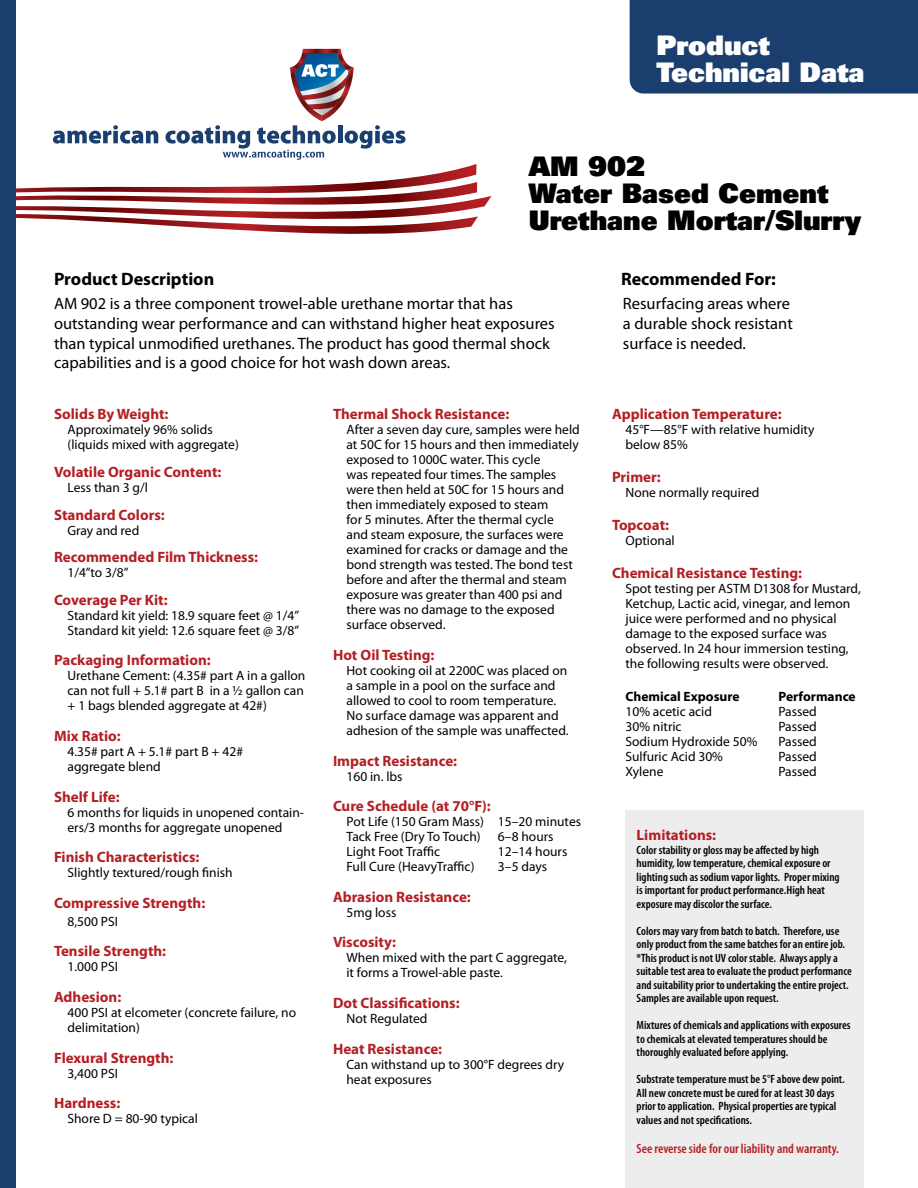
<style>
.page{position:relative;width:918px;height:1188px;background:#fff}
.page>*{position:absolute;margin:0;border:0;box-sizing:border-box;transform-origin:0 0}
.t1{font:900 27px/27px "Univers";color:#000}
.t2{font:900 27px/27px "Univers";color:#fff}
.t3{font:700 18px "Myriad Pro";color:#000}
.t4{font:16.5px/19.8px "Myriad Pro";color:#000}
.t5{font:700 15px "Myriad Pro";color:#b41f24}
.t6{font:13.5px/15px "Myriad Pro";color:#000}
.t7{font:600 condensed 13.5px "Myriad Pro";color:#b41f24}
.t8{font:700 13.5px "Myriad Pro";color:#000}
.t9{font:600 condensed 12px/13.5px "Myriad Pro";color:#000}
</style>
<div class="page">
<div style="left:630px;top:0;width:288px;height:94px;background:#1a3e6e"></div>
<svg style="left:16px;top:49px;width:475px;height:185px"></svg>
<div style="left:0;top:0;width:16px;height:1188px;background:#1a3e6e"></div>
<div style="left:625px;top:810px;width:239px;height:378px;background:#ededee"></div>
<h1 class="t2" style="left:657px;top:31px;width:209px">Product<br>Technical Data</h1>
<h2 class="t3" style="left:54px;top:268px;width:162px">Product Description</h2>
<h1 class="t1" style="left:529px;top:152px;width:334px">AM 902<br>Water Based Cement<br>Urethane Mortar/Slurry</h1>
<h2 class="t3" style="left:621px;top:268px;width:156px">Recommended For:</h2>
<p class="t4" style="left:54px;top:294px;width:502px">AM 902 is a three component trowel-able urethane mortar that has outstanding wear performance and can withstand higher heat exposures than typical unmodified urethanes. The product has good thermal shock capabilities and is a good choice for hot wash down areas.</p>
<p class="t5" style="left:54px;top:406px;width:116px">Solids By Weight:</p>
<p class="t6" style="left:68px;top:423px;width:173px">Approximately 96% solids (liquids mixed with aggregate)</p>
<p class="t5" style="left:54px;top:464px;width:169px">Volatile Organic Content:</p>
<p class="t6" style="left:68px;top:480px;width:82px">Less than 3 g/l</p>
<p class="t5" style="left:54px;top:506px;width:112px">Standard Colors:</p>
<p class="t6" style="left:68px;top:523px;width:73px">Gray and red</p>
<p class="t5" style="left:54px;top:549px;width:206px">Recommended Film Thickness:</p>
<p class="t6" style="left:68px;top:566px;width:63px">1/4”to 3/8”</p>
<p class="t5" style="left:54px;top:591px;width:115px">Coverage Per Kit:</p>
<p class="t6" style="left:68px;top:608px;width:233px">Standard kit yield: 18.9 square feet @ 1/4”<br>Standard kit yield: 12.6 square feet @ 3/8”</p>
<p class="t5" style="left:54px;top:652px;width:158px">Packaging Information:</p>
<p class="t6" style="left:68px;top:669px;width:239px;text-align:justify">Urethane Cement: (4.35# part A in a gallon can not full + 5.1# part B in a ½ gallon can + 1 bags blended aggregate at 42#)</p>
<p class="t5" style="left:54px;top:728px;width:68px">Mix Ratio:</p>
<p class="t6" style="left:68px;top:744px;width:177px">4.35# part A + 5.1# part B + 42# aggregate blend</p>
<p class="t5" style="left:54px;top:788px;width:67px">Shelf Life:</p>
<p class="t6" style="left:68px;top:805px;width:238px">6 months for liquids in unopened contain&shy;ers/3 months for aggregate unopened</p>
<p class="t5" style="left:54px;top:849px;width:147px">Finish Characteristics:</p>
<p class="t6" style="left:68px;top:866px;width:167px">Slightly textured/rough finish</p>
<p class="t5" style="left:54px;top:894px;width:153px">Compressive Strength:</p>
<p class="t6" style="left:68px;top:914px;width:52px">8,500 PSI</p>
<p class="t5" style="left:54px;top:943px;width:114px">Tensile Strength:</p>
<p class="t6" style="left:68px;top:960px;width:52px">1.000 PSI</p>
<p class="t5" style="left:54px;top:989px;width:69px">Adhesion:</p>
<p class="t6" style="left:68px;top:1005px;width:230px">400 PSI at elcometer (concrete failure, no delimitation)</p>
<p class="t5" style="left:54px;top:1049px;width:121px">Flexural Strength:</p>
<p class="t6" style="left:68px;top:1066px;width:52px">3,400 PSI</p>
<p class="t5" style="left:54px;top:1095px;width:68px">Hardness:</p>
<p class="t6" style="left:68px;top:1112px;width:132px">Shore D = 80-90 typical</p>
<p class="t5" style="left:333px;top:406px;width:178px">Thermal Shock Resistance:</p>
<p class="t6" style="left:346px;top:423px;width:235px">After a seven day cure, samples were held at 50C for 15 hours and then immediately exposed to 1000C water. This cycle<br>was repeated four times. The samples were then held at 50C for 15 hours and then immediately exposed to steam<br>for 5 minutes. After the thermal cycle<br>and steam exposure, the surfaces were examined for cracks or damage and the bond strength was tested. The bond test before and after the thermal and steam exposure was greater than 400 psi and there was no damage to the exposed surface observed.</p>
<p class="t5" style="left:333px;top:647px;width:103px">Hot Oil Testing:</p>
<p class="t6" style="left:346px;top:663px;width:224px">Hot cooking oil at 2200C was placed on a sample in a pool on the surface and allowed to cool to room temperature.<br>No surface damage was apparent and adhesion of the sample was unaffected.</p>
<p class="t5" style="left:333px;top:752px;width:126px">Impact Resistance:</p>
<p class="t6" style="left:346px;top:769px;width:58px">160 in. lbs</p>
<p class="t5" style="left:333px;top:798px;width:159px">Cure Schedule (at 70°F):</p>
<p class="t6" style="left:346px;top:815px;width:236px">Pot Life (150 Gram Mass) 15–20 minutes<br>Tack Free (Dry To Touch)</p>
<p class="t6" style="left:498px;top:830px;width:57px">6–8 hours</p>
<p class="t6" style="left:346px;top:845px;width:95px">Light Foot Traffic</p>
<p class="t6" style="left:498px;top:845px;width:71px">12–14 hours</p>
<p class="t6" style="left:346px;top:860px;width:130px">Full Cure (HeavyTraffic)</p>
<p class="t6" style="left:498px;top:860px;width:51px">3–5 days</p>
<p class="t5" style="left:333px;top:888px;width:139px">Abrasion Resistance:</p>
<p class="t6" style="left:346px;top:905px;width:51px">5mg loss</p>
<p class="t5" style="left:333px;top:934px;width:65px">Viscosity:</p>
<p class="t6" style="left:346px;top:951px;width:222px">When mixed with the part C aggregate, it forms a Trowel-able paste.</p>
<p class="t5" style="left:333px;top:995px;width:128px">Dot Classifications:</p>
<p class="t6" style="left:346px;top:1011px;width:83px">Not Regulated</p>
<p class="t5" style="left:333px;top:1040px;width:111px">Heat Resistance:</p>
<p class="t6" style="left:346px;top:1057px;width:219px">Can withstand up to 300°F degrees dry heat exposures</p>
<p class="t4" style="left:623px;top:294px;width:171px">Resurfacing areas where a durable shock resistant surface is needed.</p>
<p class="t5" style="left:612px;top:406px;width:171px">Application Temperature:</p>
<p class="t6" style="left:626px;top:423px;width:191px">45°F—85°F with relative humidity below 85%</p>
<p class="t5" style="left:612px;top:469px;width:50px">Primer:</p>
<p class="t6" style="left:626px;top:486px;width:136px">None normally required</p>
<p class="t5" style="left:612px;top:517px;width:59px">Topcoat:</p>
<p class="t6" style="left:626px;top:534px;width:51px">Optional</p>
<p class="t5" style="left:612px;top:565px;width:192px">Chemical Resistance Testing:</p>
<p class="t6" style="left:626px;top:582px;width:237px">Spot testing per ASTM D1308 for Mustard, Ketchup, Lactic acid, vinegar, and lemon juice were performed and no physical damage to the exposed surface was observed. In 24 hour immersion testing, the following results were observed.</p>
<p class="t8" style="left:626px;top:689px;width:116px">Chemical Exposure</p>
<p class="t8" style="left:778px;top:689px;width:79px">Performance</p>
<p class="t6" style="left:626px;top:705px;width:88px">10% acetic acid</p>
<p class="t6" style="left:778px;top:705px;width:40px">Passed</p>
<p class="t6" style="left:626px;top:720px;width:58px">30% nitric</p>
<p class="t6" style="left:778px;top:720px;width:40px">Passed</p>
<p class="t6" style="left:626px;top:735px;width:133px">Sodium Hydroxide 50%</p>
<p class="t6" style="left:778px;top:735px;width:40px">Passed</p>
<p class="t6" style="left:626px;top:750px;width:99px">Sulfuric Acid 30%</p>
<p class="t6" style="left:778px;top:750px;width:40px">Passed</p>
<p class="t6" style="left:626px;top:765px;width:40px">Xylene</p>
<p class="t6" style="left:778px;top:765px;width:40px">Passed</p>
<p class="t5" style="left:637px;top:827px;width:81px">Limitations:</p>
<p class="t9" style="left:637px;top:843px;width:205px">Color stability or gloss may be affected by high humidity, low temperature, chemical exposure or lighting such as sodium vapor lights. Proper mixing is important for product performance.High heat exposure may discolor the surface.</p>
<p class="t9" style="left:637px;top:924px;width:217px">Colors may vary from batch to batch. Therefore, use only product from the same batches for an entire job. *This product is not UV color stable. Always apply a suitable test area to evaluate the product performance and suitability prior to undertaking the entire project.<br>Samples are available upon request.</p>
<p class="t9" style="left:637px;top:1019px;width:215px">Mixtures of chemicals and applications with exposures to chemicals at elevated temperatures should be thoroughly evaluated before applying.</p>
<p class="t9" style="left:637px;top:1073px;width:210px">Substrate temperature must be 5°F above dew point.<br>All new concrete must be cured for at least 30 days prior to application. Physical properties are typical values and not specifications.</p>
<p class="t7" style="left:637px;top:1141px;width:204px">See reverse side for our liability and warranty.</p>
</div>
